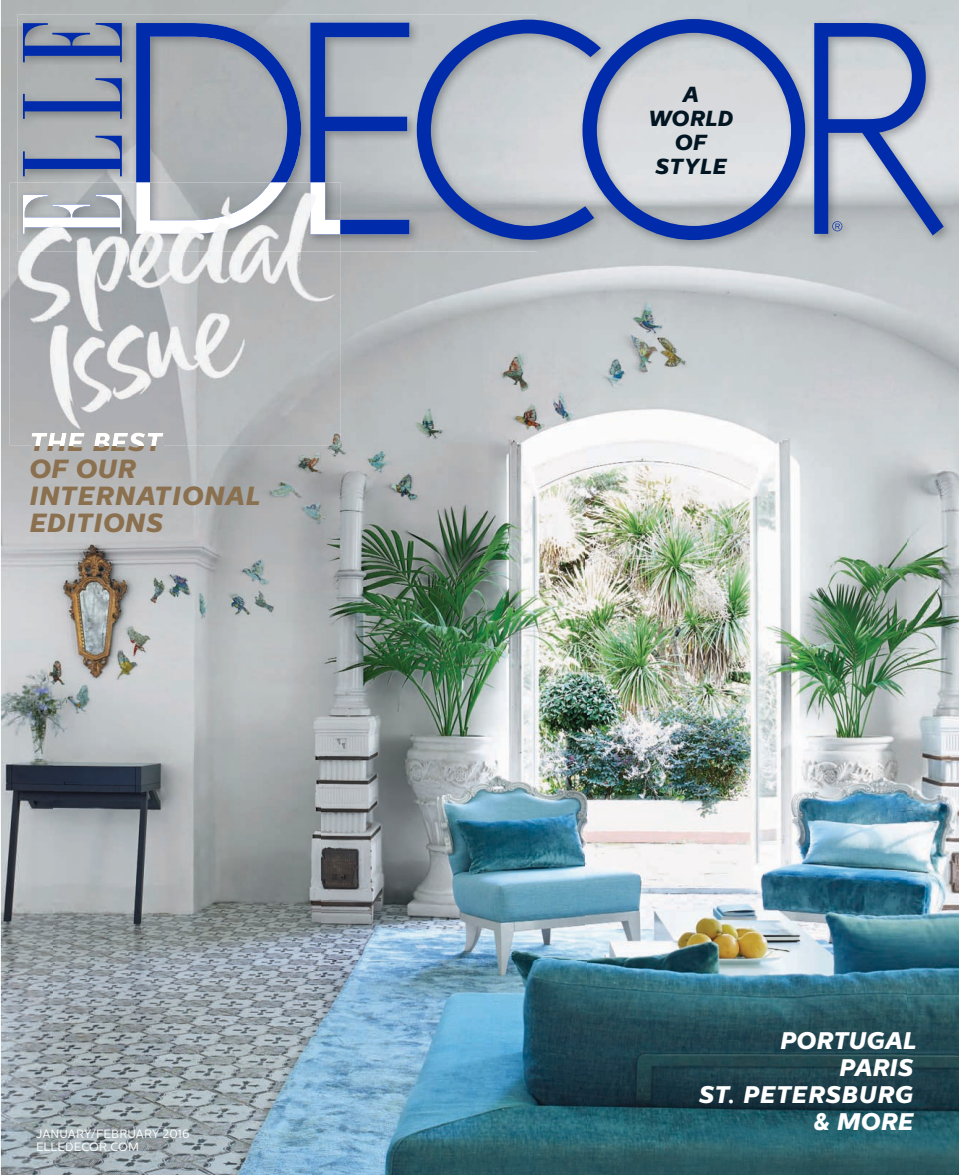
<style>
.page{position:relative;width:959px;height:1175px;background:#fff}
.page>*{position:absolute;margin:0;border:0;box-sizing:border-box;transform-origin:0 0}
.t1{font:italic 800 26.25px/27px "Centrale Sans";letter-spacing:.03em;color:#8a704e}
.t2{font:italic 800 24px/27px "Centrale Sans";letter-spacing:.02em;color:#fff;text-align:right}
.t3{font:italic 800 21.75px/24px "Centrale Sans";letter-spacing:.02em;color:#011622;text-align:center}
.t4{font:12px/12.1px "Centrale Sans";letter-spacing:.005em;color:#fff}
</style>
<div class="page">
<img style="left:906px;top:52px;width:52px;height:1122px">
<img style="left:1px;top:52px;width:52px;height:1122px">
<img style="left:320px;top:251px;width:586px;height:923px">
<img style="left:53px;top:445px;width:267px;height:729px">
<img style="left:32px;top:445px;width:131px;height:7px">
<img style="left:538px;top:14px;width:415px;height:237px">
<img style="left:18px;top:14px;width:520px;height:190px">
<img style="left:340px;top:204px;width:198px;height:47px">
<svg style="left:136px;top:23px;width:165px;height:159px"></svg>
<svg style="left:310px;top:23px;width:99px;height:211px"></svg>
<svg style="left:417px;top:20px;width:165px;height:220px"></svg>
<svg style="left:582px;top:19px;width:223px;height:221px"></svg>
<svg style="left:23px;top:136px;width:99px;height:40px"></svg>
<svg style="left:23px;top:78px;width:99px;height:41px"></svg>
<svg style="left:23px;top:23px;width:99px;height:39px"></svg>
<svg style="left:814px;top:23px;width:129px;height:212px"></svg>
<img style="left:10px;top:182px;width:330px;height:263px">
<img style="left:18px;top:182px;width:322px;height:69px">
<img style="left:136px;top:182px;width:151px;height:52px">
<img style="left:310px;top:182px;width:30px;height:52px">
<img style="left:23px;top:195px;width:99px;height:39px">
<img style="left:32px;top:432px;width:131px;height:13px">
<p class="t1" style="left:30px;top:429px;width:232px">THE BEST<br>OF OUR<br>INTERNATIONAL<br>EDITIONS</p>
<p class="t4" style="left:36px;top:1128px;width:155px">JANUARY/FEBRUARY 2016<br>ELLEDECOR.COM</p>
<p class="t3" style="left:648px;top:83px;width:86px">A<br>WORLD<br>OF<br>STYLE</p>
<p class="t2" style="left:699px;top:1027px;width:219px">PORTUGAL<br>PARIS<br>ST. PETERSBURG &amp; MORE</p>
</div>
